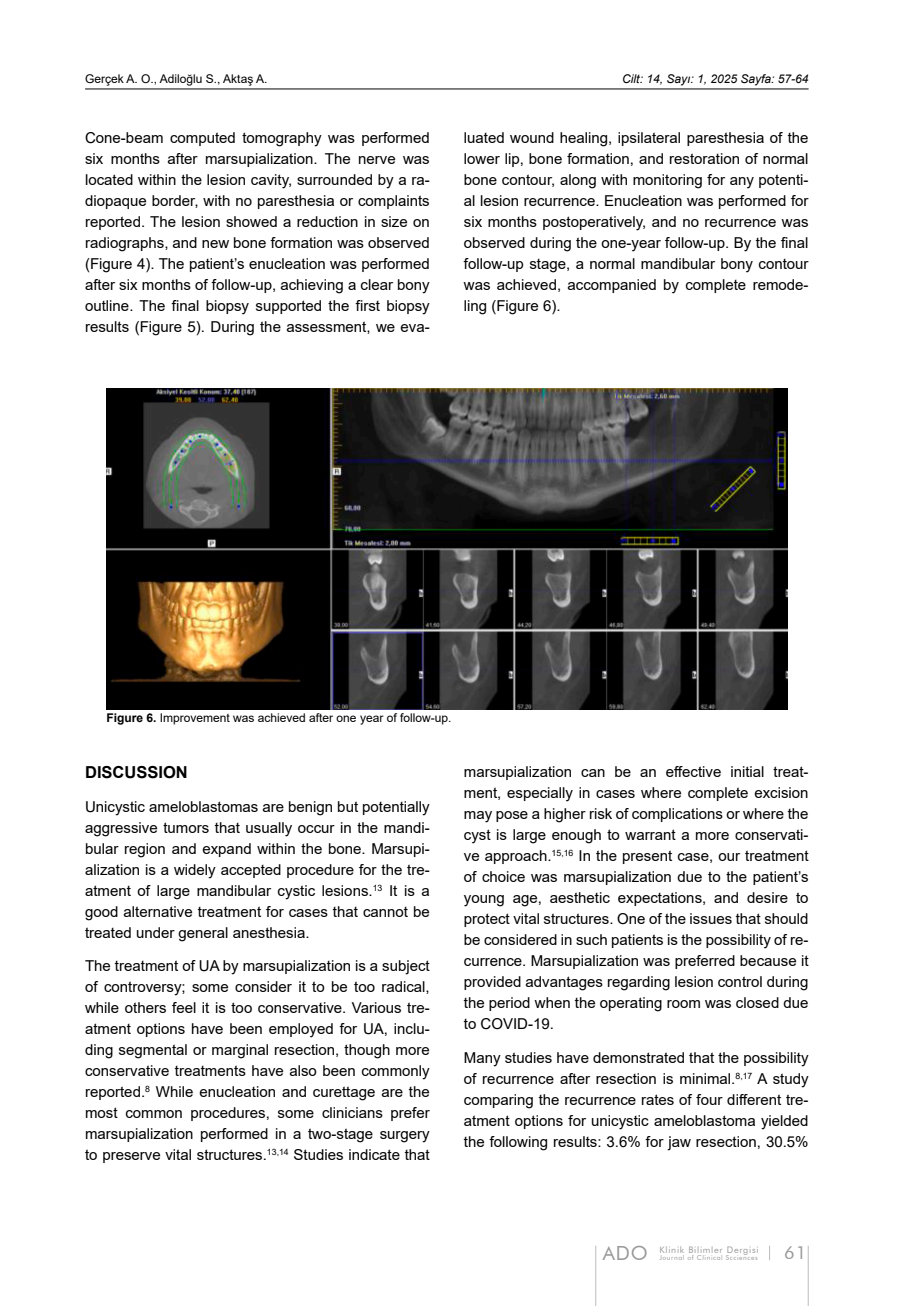
<style>
.page{position:relative;width:915px;height:1306px;background:#fff}
.page>*{position:absolute;margin:0;border:0;box-sizing:border-box;transform-origin:0 0}
.t1{font:18px "Futura BT";color:#999}
.Ana_başlık_altı_başl{font:700 16.5px "Arial";color:#000}
.Metin{font:15px/21px "Arial";color:#000;text-align:justify}
.Şekil_ve_Tablo_alt_y{font:12px "Arial";color:#000}
.t2{font:italic 12px "Arial";color:#000}
.t3{font:9px "Futura BT";letter-spacing:.08em;color:#999}
.t4{font:6.75px "Futura BT";letter-spacing:.08em;color:#999}
.s1{font-weight:700}
.s2{font-size:19.5px}
</style>
<div class="page">
<hr style="left:85px;top:89px;width:723px;height:1px;background:#040503">
<hr style="left:595px;top:1245px;width:1px;height:60px;background:#bcbdc1">
<hr style="left:807px;top:1245px;width:1px;height:60px;background:#bcbdc1">
<img style="left:106px;top:388px;width:681px;height:321px">
<p class="Şekil_ve_Tablo_alt_y" style="left:85px;top:71px;width:184px">Gerçek A. O., Adiloğlu S., Aktaş A.</p>
<p class="t2" style="left:622px;top:71px;width:188px">Cilt: 14, Sayı: 1, 2025 Sayfa: 57-64</p>
<p class="Metin" style="left:85px;top:127px;width:346px">Cone-beam computed tomography was performed six months after marsupialization. The nerve was located within the lesion cavity, surrounded by a ra&shy;diopaque border, with no paresthesia or complaints reported. The lesion showed a reduction in size on radiographs, and new bone formation was observed (Figure 4). The patient’s enucleation was performed after six months of follow-up, achieving a clear bony outline. The final biopsy supported the first biopsy results (Figure 5). During the assessment, we eva-</p>
<p class="Metin" style="left:463px;top:127px;width:346px">luated wound healing, ipsilateral paresthesia of the lower lip, bone formation, and restoration of normal bone contour, along with monitoring for any potenti&shy;al lesion recurrence. Enucleation was performed for six months postoperatively, and no recurrence was observed during the one-year follow-up. By the final follow-up stage, a normal mandibular bony contour was achieved, accompanied by complete remode&shy;ling (Figure 6).</p>
<p class="Şekil_ve_Tablo_alt_y" style="left:106px;top:709px;width:346px"><span class="s1">Figure 6.</span> Improvement was achieved after one year of follow-up.</p>
<p class="Ana_başlık_altı_başl" style="left:85px;top:760px;width:104px">DISCUSSION</p>
<p class="Metin" style="left:85px;top:795px;width:346px">Unicystic ameloblastomas are benign but potentially aggressive tumors that usually occur in the mandi&shy;bular region and expand within the bone. Marsupi&shy;alization is a widely accepted procedure for the tre&shy;atment of large mandibular cystic lesions.<sup>13</sup> It is a good alternative treatment for cases that cannot be treated under general anesthesia.</p>
<p class="Metin" style="left:85px;top:955px;width:346px">The treatment of UA by marsupialization is a subject of controversy; some consider it to be too radical, while others feel it is too conservative. Various tre&shy;atment options have been employed for UA, inclu&shy;ding segmental or marginal resection, though more conservative treatments have also been commonly reported.<sup>8</sup> While enucleation and curettage are the most common procedures, some clinicians prefer marsupialization performed in a two-stage surgery to preserve vital structures.<sup>13,14</sup> Studies indicate that</p>
<p class="Metin" style="left:463px;top:760px;width:346px">marsupialization can be an effective initial treat&shy;ment, especially in cases where complete excision may pose a higher risk of complications or where the cyst is large enough to warrant a more conservati&shy;ve approach.<sup>15,16</sup> In the present case, our treatment of choice was marsupialization due to the patient’s young age, aesthetic expectations, and desire to protect vital structures. One of the issues that should be considered in such patients is the possibility of re&shy;currence. Marsupialization was preferred because it provided advantages regarding lesion control during the period when the operating room was closed due to COVID-19.</p>
<p class="Metin" style="left:463px;top:1046px;width:346px">Many studies have demonstrated that the possibility of recurrence after resection is minimal.<sup>8,17</sup> A study comparing the recurrence rates of four different tre&shy;atment options for unicystic ameloblastoma yielded the following results: 3.6% for jaw resection, 30.5%</p>
<p class="t3" style="left:602px;top:1243px;width:157px"><span class="s2">ADO</span> Klinik Bilimler Dergisi</p>
<p class="t4" style="left:659px;top:1253px;width:100px">Journal of Clinical Scciences</p>
<p class="t1" style="left:783px;top:1242px;width:24px">61</p>
</div>
